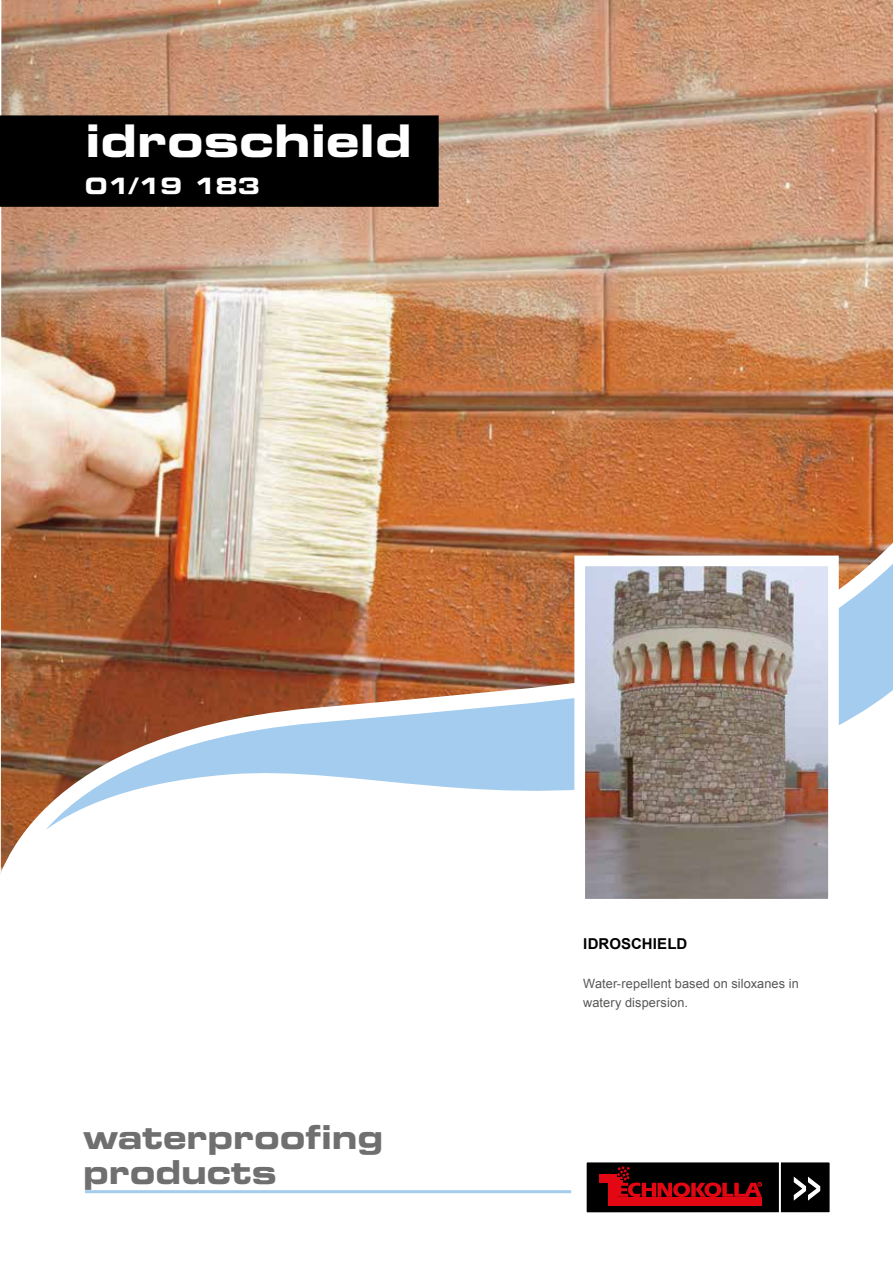
<style>
.page{position:relative;width:893px;height:1263px;background:#fff}
.page>*{position:absolute;margin:0;border:0;box-sizing:border-box;transform-origin:0 0}
.t1{font:45px "Eurostile Bold Extended Two";color:#fff}
.t2{font:33px/34.5px "Eurostile Bold Extended Two";letter-spacing:-.005em;color:#706f6f;scale:.96 1}
.t3{font:22.5px "Eurostile Bold Extended Two";color:#fff}
.t4{font:700 15px "Arial";letter-spacing:.005em;color:#000}
.t5{font:12.75px/18.8px "Arial";letter-spacing:.01em;color:#575756}
</style>
<div class="page">
<img style="left:1px;top:0;width:892px;height:485px">
<img style="left:1px;top:485px;width:892px;height:187px">
<svg style="left:0;top:672px;width:893px;height:522px"></svg>
<div style="left:586px;top:1161px;width:245px;height:52px;background:#000"></div>
<div style="left:585px;top:1160px;width:247px;height:54px;border:2px solid #fff"></div>
<svg style="left:599px;top:1166px;width:163px;height:39px"></svg>
<svg style="left:794px;top:1176px;width:26px;height:24px"></svg>
<hr style="left:779px;top:1161px;width:2px;height:52px;background:#fff">
<hr style="left:85px;top:1190px;width:486px;height:3px;background:#a3ccee">
<div style="left:0;top:115px;width:439px;height:92px;background:#000;border:2px solid #000"></div>
<img style="left:586px;top:567px;width:241px;height:330px">
<div style="left:574px;top:555px;width:265px;height:354px;border:11px solid #fff"></div>
<h1 class="t1" style="left:85px;top:109px;width:328px">idroschield</h1>
<h3 class="t3" style="left:85px;top:170px;width:177px">01/19 183</h3>
<h2 class="t2" style="left:83px;top:1119px;width:314px">waterproofing products</h2>
<p class="t4" style="left:583px;top:934px;width:106px">IDROSCHIELD</p>
<p class="t5" style="left:583px;top:974px;width:217px">Water-repellent based on siloxanes in watery dispersion.</p>
</div>
